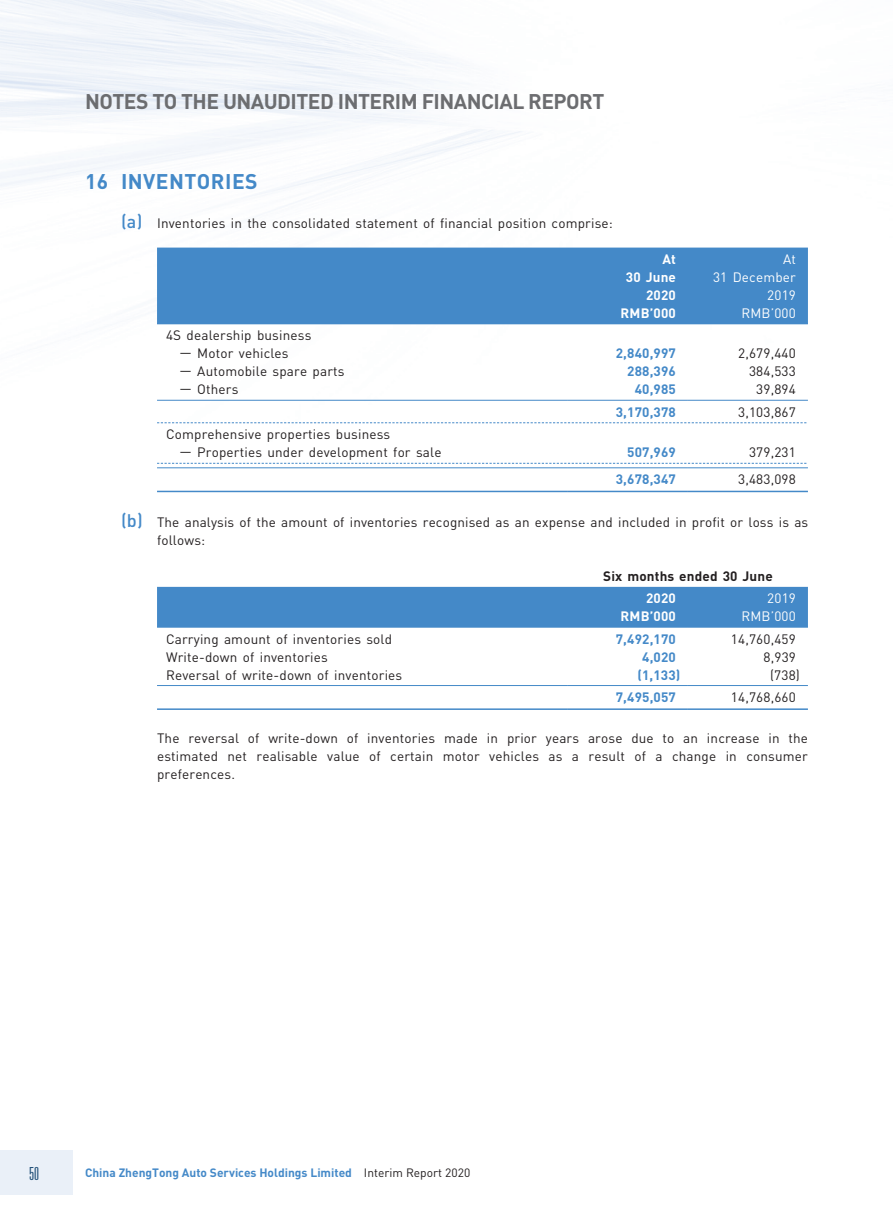
<style>
.page{position:relative;width:893px;height:1212px;background:#fff}
.page>*{position:absolute;margin:0;border:0;box-sizing:border-box;transform-origin:0 0}
.t1{font:700 21px "DIN Pro";letter-spacing:-.025em;color:#6c6d70}
._03_H1{font:700 21px "DIN Pro";letter-spacing:.02em;color:#4489c8}
.t2{font:300 ultra-condensed 18px "Univers LT Std";color:#225179}
._15_Table_Stub{font:13.5px "DIN Pro";letter-spacing:.01em;color:#231f20}
._13_____P4{font:13.5px/18px "DIN Pro";letter-spacing:.01em;color:#231f20;text-align:justify}
._04___H2{font:13.5px/18px "DIN Pro";letter-spacing:.01em;color:#231f20}
._01_Body_Text{font:700 13.5px "DIN Pro";letter-spacing:.01em;color:#4489c8}
._01_Body_Text-2{font:13.5px "DIN Pro";letter-spacing:.01em;color:#231f20}
._01_Body_Text-3{font:13.5px/18px "DIN Pro";letter-spacing:.01em;color:#fff;text-align:right}
._01_Body_Text-4{font:700 13.5px/18px "DIN Pro";letter-spacing:.01em;color:#fff;text-align:right}
._01_Body_Text-5{font:700 13.5px "DIN Pro";letter-spacing:.01em;color:#231f20}
.t3{font:700 12px "DIN Pro";color:#4489c8}
.s1{font-weight:500;font-size:18px;color:#4489c8}
.s2{font-weight:400;color:#231f20}
</style>
<div class="page">
<img style="left:0;top:0;width:808px;height:1195px">
<div style="left:0;top:1150px;width:72px;height:45px;background:#eaf0f8"></div>
<div style="left:157px;top:248px;width:651px;height:75px;background:#4489c8"></div>
<hr style="left:157px;top:323px;width:411px;height:1px;background:#4489c8">
<hr style="left:568px;top:323px;width:120px;height:1px;background:#4489c8">
<hr style="left:688px;top:323px;width:120px;height:1px;background:#4489c8">
<hr style="left:157px;top:400px;width:411px;height:1px;background:#4489c8">
<hr style="left:568px;top:400px;width:120px;height:1px;background:#4489c8">
<hr style="left:688px;top:400px;width:120px;height:1px;background:#4489c8">
<svg style="left:157px;top:422px;width:649px;height:1px"></svg>
<svg style="left:157px;top:463px;width:649px;height:1px"></svg>
<hr style="left:157px;top:467px;width:411px;height:1px;background:#4489c8">
<hr style="left:568px;top:467px;width:120px;height:1px;background:#4489c8">
<hr style="left:688px;top:467px;width:120px;height:1px;background:#4489c8">
<hr style="left:157px;top:491px;width:411px;height:1px;background:#4489c8">
<hr style="left:568px;top:491px;width:120px;height:1px;background:#4489c8">
<hr style="left:688px;top:491px;width:120px;height:1px;background:#4489c8">
<div style="left:157px;top:587px;width:651px;height:40px;background:#4489c8"></div>
<hr style="left:157px;top:627px;width:411px;height:1px;background:#4489c8">
<hr style="left:568px;top:627px;width:120px;height:1px;background:#4489c8">
<hr style="left:688px;top:627px;width:120px;height:1px;background:#4489c8">
<hr style="left:157px;top:685px;width:411px;height:1px;background:#4489c8">
<hr style="left:568px;top:685px;width:120px;height:1px;background:#4489c8">
<hr style="left:688px;top:685px;width:120px;height:1px;background:#4489c8">
<hr style="left:157px;top:708px;width:411px;height:2px;background:#4489c8">
<hr style="left:568px;top:708px;width:120px;height:2px;background:#4489c8">
<hr style="left:688px;top:708px;width:120px;height:2px;background:#4489c8">
<h1 class="t1" style="left:85px;top:87px;width:521px">NOTES TO THE UNAUDITED INTERIM FINANCIAL REPORT</h1>
<p class="_03_H1" style="left:85px;top:167px;width:174px">16 INVENTORIES</p>
<p class="_04___H2" style="left:121px;top:213px;width:493px"><span class="s1">(a)</span> Inventories in the consolidated statement of financial position comprise:</p>
<p class="_01_Body_Text-4" style="left:626px;top:249px;width:52px">At<br>30 June<br>2020</p>
<p class="_01_Body_Text-3" style="left:713px;top:249px;width:84px">At<br>31 December<br>2019</p>
<p class="_01_Body_Text-4" style="left:621px;top:303px;width:57px">RMB’000</p>
<p class="_01_Body_Text-3" style="left:741px;top:303px;width:56px">RMB’000</p>
<p class="_15_Table_Stub" style="left:166px;top:326px;width:147px">4S dealership business</p>
<p class="_15_Table_Stub" style="left:180px;top:344px;width:111px">— Motor vehicles</p>
<p class="_01_Body_Text" style="left:616px;top:344px;width:62px">2,840,997</p>
<p class="_01_Body_Text-2" style="left:738px;top:344px;width:59px">2,679,440</p>
<p class="_15_Table_Stub" style="left:180px;top:362px;width:167px">— Automobile spare parts</p>
<p class="_01_Body_Text" style="left:627px;top:362px;width:50px">288,396</p>
<p class="_01_Body_Text-2" style="left:749px;top:362px;width:48px">384,533</p>
<p class="_15_Table_Stub" style="left:180px;top:380px;width:60px">— Others</p>
<p class="_01_Body_Text" style="left:635px;top:380px;width:43px">40,985</p>
<p class="_01_Body_Text-2" style="left:756px;top:380px;width:41px">39,894</p>
<p class="_01_Body_Text" style="left:616px;top:403px;width:62px">3,170,378</p>
<p class="_01_Body_Text-2" style="left:738px;top:403px;width:59px">3,103,867</p>
<p class="_15_Table_Stub" style="left:166px;top:425px;width:226px">Comprehensive properties business</p>
<p class="_15_Table_Stub" style="left:180px;top:443px;width:263px">— Properties under development for sale</p>
<p class="_01_Body_Text" style="left:627px;top:443px;width:50px">507,969</p>
<p class="_01_Body_Text-2" style="left:749px;top:443px;width:48px">379,231</p>
<p class="_01_Body_Text" style="left:616px;top:470px;width:62px">3,678,347</p>
<p class="_01_Body_Text-2" style="left:738px;top:470px;width:59px">3,483,098</p>
<p class="_04___H2" style="left:157px;top:512px;width:653px;text-indent:-36px"><span class="s1">(b)</span> The analysis of the amount of inventories recognised as an expense and included in profit or loss is as follows:</p>
<p class="_01_Body_Text-5" style="left:603px;top:567px;width:171px">Six months ended 30 June</p>
<p class="_01_Body_Text-4" style="left:646px;top:589px;width:31px">2020</p>
<p class="_01_Body_Text-3" style="left:767px;top:589px;width:30px">2019</p>
<p class="_01_Body_Text-4" style="left:621px;top:607px;width:57px">RMB’000</p>
<p class="_01_Body_Text-3" style="left:741px;top:607px;width:56px">RMB’000</p>
<p class="_15_Table_Stub" style="left:166px;top:630px;width:228px">Carrying amount of inventories sold</p>
<p class="_01_Body_Text" style="left:616px;top:630px;width:62px">7,492,170</p>
<p class="_01_Body_Text-2" style="left:731px;top:630px;width:66px">14,760,459</p>
<p class="_15_Table_Stub" style="left:166px;top:648px;width:163px">Write-down of inventories</p>
<p class="_01_Body_Text" style="left:642px;top:648px;width:35px">4,020</p>
<p class="_01_Body_Text-2" style="left:763px;top:648px;width:34px">8,939</p>
<p class="_15_Table_Stub" style="left:166px;top:666px;width:238px">Reversal of write-down of inventories</p>
<p class="_01_Body_Text" style="left:637px;top:666px;width:45px">(1,133)</p>
<p class="_01_Body_Text-2" style="left:770px;top:666px;width:31px">(738)</p>
<p class="_01_Body_Text" style="left:616px;top:688px;width:62px">7,495,057</p>
<p class="_01_Body_Text-2" style="left:731px;top:688px;width:66px">14,768,660</p>
<p class="_13_____P4" style="left:157px;top:728px;width:652px">The reversal of write-down of inventories made in prior years arose due to an increase in the estimated net realisable value of certain motor vehicles as a result of a change in consumer preferences.</p>
<h2 class="t2" style="left:29px;top:1164px;width:11px">50</h2>
<p class="t3" style="left:85px;top:1164px;width:387px">China ZhengTong Auto Services Holdings Limited <span class="s2">Interim Report 2020</span></p>
</div>
